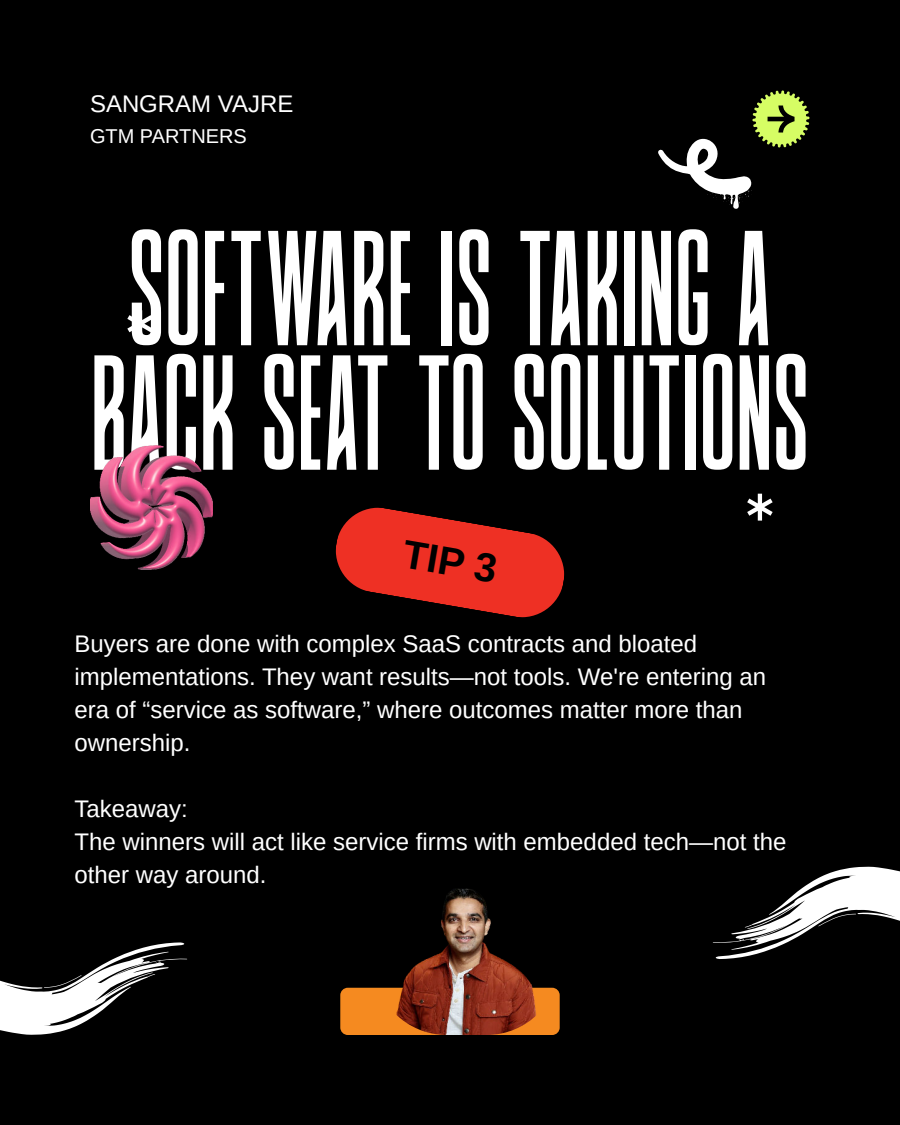
<style>
.page{position:relative;width:900px;height:1125px;background:#000}
.page>*{position:absolute;margin:0;border:0;box-sizing:border-box;transform-origin:0 0}
.t1{font:700 122.4px/124.5px "August";color:#fff;text-align:center}
.t2{font:700 40px "Arimo";color:#000}
.t3{font:24px/33px "Arimo";color:#fff}
.t4{font:20px "Arimo";color:#fff}
</style>
<div class="page">
<svg style="left:335px;top:507px;width:230px;height:111px"></svg>
<svg style="left:0;top:942px;width:187px;height:93px"></svg>
<svg style="left:713px;top:867px;width:187px;height:92px"></svg>
<div style="left:340px;top:988px;width:220px;height:47px;background:#f58a20;border-radius:8px"></div>
<img style="left:90px;top:445px;width:123px;height:125px">
<svg style="left:658px;top:90px;width:152px;height:119px"></svg>
<svg style="left:127px;top:310px;width:26px;height:27px"></svg>
<svg style="left:747px;top:494px;width:26px;height:27px"></svg>
<img style="left:374px;top:889px;width:186px;height:146px;border-radius:73px">
<p class="t3" style="left:90px;top:88px;width:205px">SANGRAM VAJRE</p>
<p class="t4" style="left:90px;top:123px;width:158px">GTM PARTNERS</p>
<h1 class="t1" style="left:91px;top:225px;width:720px">SOFTWARE IS TAKING A<br>BACK SEAT TO SOLUTIONS</h1>
<h2 class="t2" style="left:408px;top:526px;width:96px;rotate:10deg">TIP 3</h2>
<p class="t3" style="left:74px;top:628px;width:693px">Buyers are done with complex SaaS contracts and bloated implementations. They want results—not tools. We're entering an era of “service as software,” where outcomes matter more than ownership.</p>
<p class="t3" style="left:74px;top:793px;width:713px">Takeaway:<br>The winners will act like service firms with embedded tech—not the other way around.</p>
</div>
